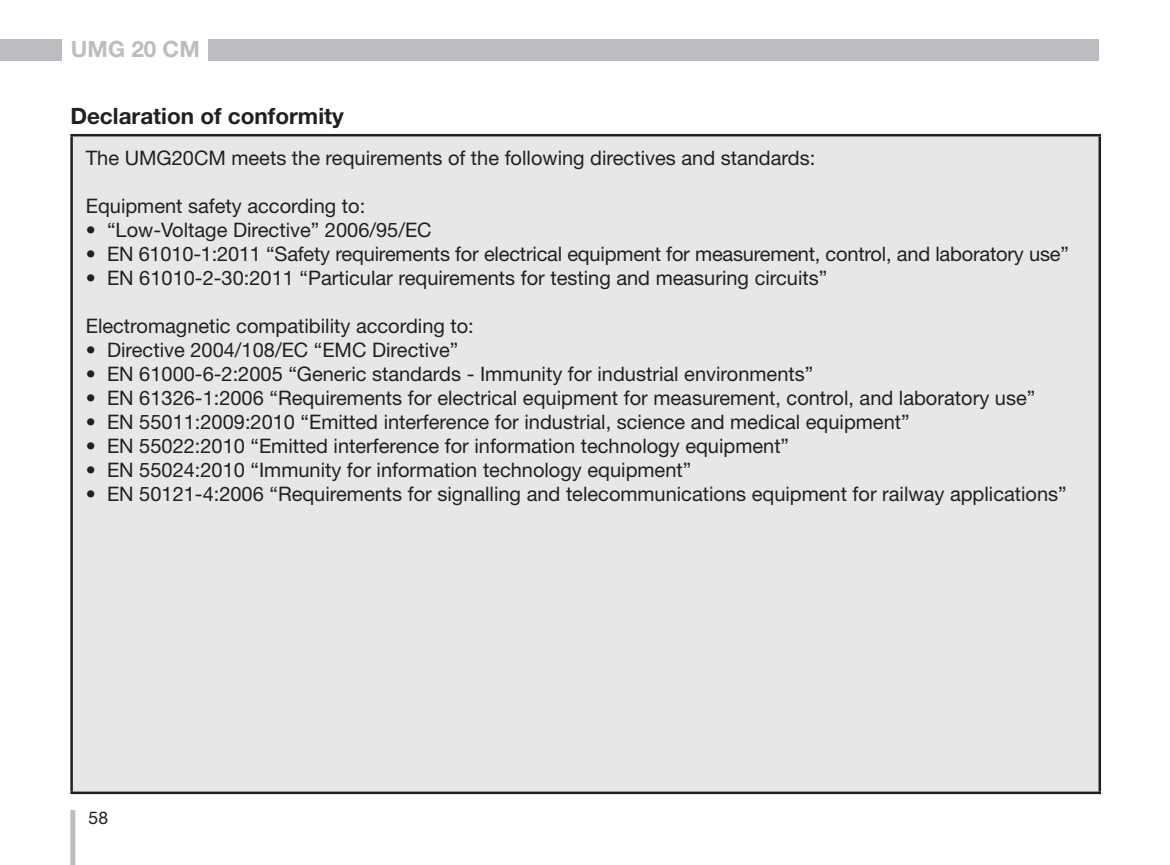
<style>
.page{position:relative;width:1170px;height:865px;background:#fff}
.page>*{position:absolute;margin:0;border:0;box-sizing:border-box;transform-origin:0 0}
._9pt-Main_Headline{font:700 22.5px "Helvetica Neue LT";color:#231f20}
.t1{font:700 22.5px "Helvetica Neue LT";color:#bcbdc0}
._8pt-Blocksatz{font:20px "Helvetica Neue LT";color:#231f20}
.t2{font:17.5px "Helvetica Neue LT";color:#231f20}
</style>
<div class="page">
<div style="left:70px;top:810px;width:5px;height:55px;background:#bcbdc0"></div>
<div style="left:208px;top:39px;width:890px;height:21px;background:#bcbdc0"></div>
<div style="left:0;top:39px;width:62px;height:21px;background:#bcbdc0"></div>
<div style="left:72px;top:135px;width:1027px;height:657px;background:#e6e7e9"></div>
<hr style="left:70px;top:134px;width:1030px;height:2px;background:#231f20">
<hr style="left:70px;top:136px;width:3px;height:655px;background:#231f20">
<hr style="left:1098px;top:136px;width:2px;height:655px;background:#231f20">
<hr style="left:70px;top:791px;width:1030px;height:3px;background:#231f20">
<p class="t1" style="left:71px;top:35px;width:130px">UMG 20 CM</p>
<p class="_9pt-Main_Headline" style="left:70px;top:102px;width:275px">Declaration of conformity</p>
<p class="_8pt-Blocksatz" style="left:86px;top:146px;width:731px">The UMG20CM meets the requirements of the following directives and standards:</p>
<p class="_8pt-Blocksatz" style="left:86px;top:194px;width:281px">Equipment safety according to:</p>
<p class="_8pt-Blocksatz" style="left:86px;top:218px;width:347px">• “Low-Voltage Directive” 2006/95/EC</p>
<p class="_8pt-Blocksatz" style="left:86px;top:242px;width:984px">• EN 61010-1:2011 “Safety requirements for electrical equipment for measurement, control, and laboratory use”</p>
<p class="_8pt-Blocksatz" style="left:86px;top:266px;width:743px">• EN 61010-2-30:2011 “Particular requirements for testing and measuring circuits”</p>
<p class="_8pt-Blocksatz" style="left:86px;top:314px;width:389px">Electromagnetic compatibility according to:</p>
<p class="_8pt-Blocksatz" style="left:86px;top:338px;width:374px">• Directive 2004/108/EC “EMC Directive”</p>
<p class="_8pt-Blocksatz" style="left:86px;top:362px;width:729px">• EN 61000-6-2:2005 “Generic standards - Immunity for industrial environments”</p>
<p class="_8pt-Blocksatz" style="left:86px;top:386px;width:950px">• EN 61326-1:2006 “Requirements for electrical equipment for measurement, control, and laboratory use”</p>
<p class="_8pt-Blocksatz" style="left:86px;top:410px;width:825px">• EN 55011:2009:2010 “Emitted interference for industrial, science and medical equipment”</p>
<p class="_8pt-Blocksatz" style="left:86px;top:434px;width:704px">• EN 55022:2010 “Emitted interference for information technology equipment”</p>
<p class="_8pt-Blocksatz" style="left:86px;top:458px;width:607px">• EN 55024:2010 “Immunity for information technology equipment”</p>
<p class="_8pt-Blocksatz" style="left:86px;top:482px;width:982px">• EN 50121-4:2006 “Requirements for signalling and telecommunications equipment for railway applications”</p>
<p class="t2" style="left:89px;top:807px;width:21px">58</p>
</div>
